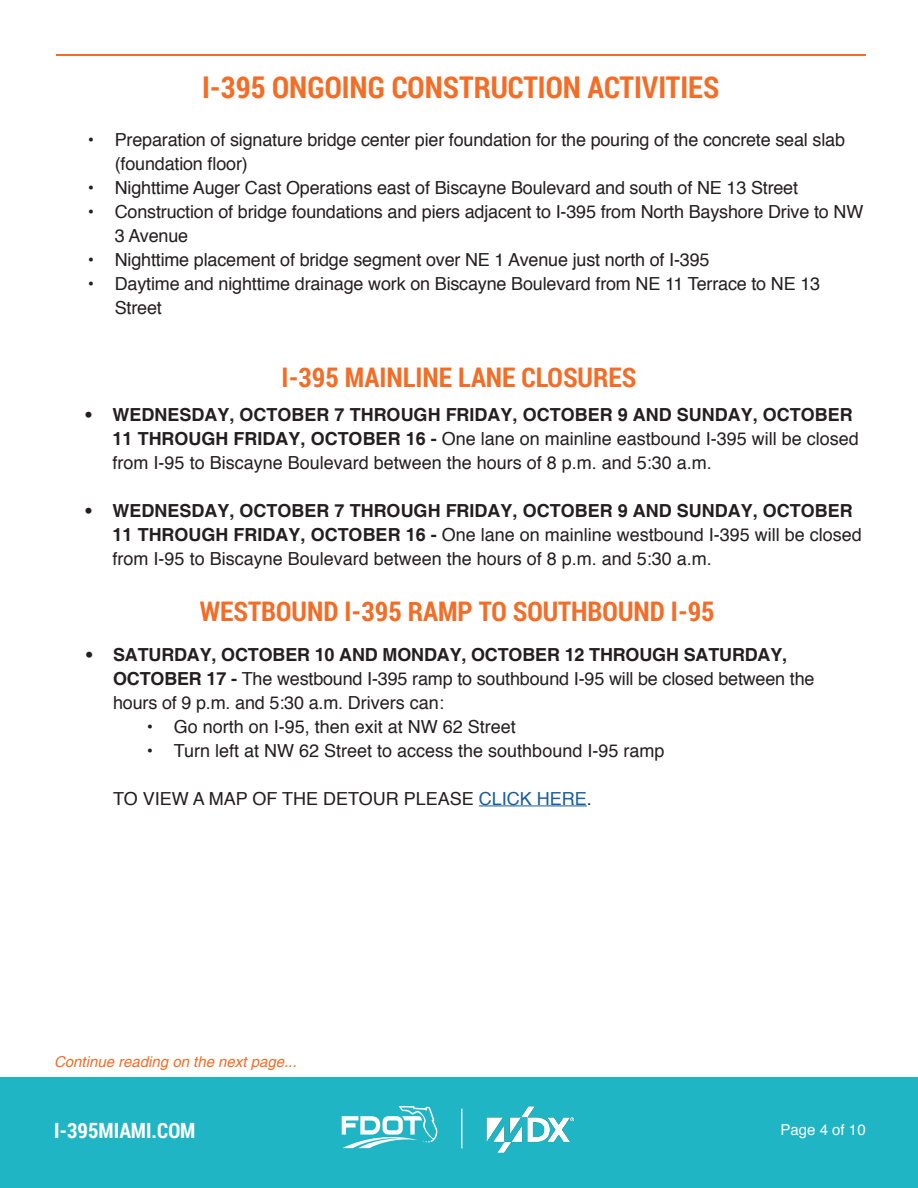
<style>
.page{position:relative;width:918px;height:1188px;background:#fff}
.page>*{position:absolute;margin:0;border:0;box-sizing:border-box;transform-origin:0 0}
.t1{font:700 30px "Roboto Condensed";color:#f36d27}
.t2{font:700 27px "Roboto Condensed";color:#f36d27}
.t3{font:700 21px "Roboto Condensed";color:#fff}
.t4{font:18px/24px "Helvetica";letter-spacing:-.01em;color:#231f20}
.t5{font:italic 15px "Helvetica";color:#f36d27}
.t6{font:15px "Helvetica";color:#fff}
.s1{font-weight:700}
.s2{color:#175d9e}
</style>
<div class="page">
<div style="left:0;top:1077px;width:918px;height:111px;background:#1fb5c4"></div>
<hr style="left:461px;top:1109px;width:1px;height:39px;background:#fff">
<svg style="left:342px;top:1106px;width:95px;height:42px"></svg>
<img style="left:486px;top:1106px;width:89px;height:47px">
<hr style="left:56px;top:54px;width:810px;height:1px;background:#f36d27">
<hr style="left:479px;top:805px;width:108px;height:1px;background:#175d9e">
<p class="t1" style="left:202px;top:66px;width:519px">I-395 ONGOING CONSTRUCTION ACTIVITIES</p>
<p class="t4" style="left:115px;top:128px;width:732px;text-indent:-27px">• Preparation of signature bridge center pier foundation for the pouring of the concrete seal slab (foundation floor)</p>
<p class="t4" style="left:88px;top:176px;width:712px">• Nighttime Auger Cast Operations east of Biscayne Boulevard and south of NE 13 Street</p>
<p class="t4" style="left:115px;top:200px;width:750px;text-indent:-27px">• Construction of bridge foundations and piers adjacent to I-395 from North Bayshore Drive to NW<br>3 Avenue</p>
<p class="t4" style="left:88px;top:248px;width:623px">• Nighttime placement of bridge segment over NE 1 Avenue just north of I-395</p>
<p class="t4" style="left:115px;top:272px;width:707px;text-indent:-27px">• Daytime and nighttime drainage work on Biscayne Boulevard from NE 11 Terrace to NE 13<br>Street</p>
<p class="t2" style="left:282px;top:359px;width:356px">I-395 MAINLINE LANE CLOSURES</p>
<p class="t4" style="left:113px;top:404px;width:748px;text-indent:-27px"><span class="s1">• WEDNESDAY, OCTOBER 7 THROUGH FRIDAY, OCTOBER 9 AND SUNDAY, OCTOBER<br>11 THROUGH FRIDAY, OCTOBER 16 -</span> One lane on mainline eastbound I-395 will be closed from I-95 to Biscayne Boulevard between the hours of 8 p.m. and 5:30 a.m.</p>
<p class="t4" style="left:113px;top:500px;width:751px;text-indent:-27px"><span class="s1">• WEDNESDAY, OCTOBER 7 THROUGH FRIDAY, OCTOBER 9 AND SUNDAY, OCTOBER<br>11 THROUGH FRIDAY, OCTOBER 16 -</span> One lane on mainline westbound I-395 will be closed from I-95 to Biscayne Boulevard between the hours of 8 p.m. and 5:30 a.m.</p>
<p class="t2" style="left:200px;top:593px;width:516px">WESTBOUND I-395 RAMP TO SOUTHBOUND I-95</p>
<p class="t4" style="left:113px;top:643px;width:703px;text-indent:-27px"><span class="s1">• SATURDAY, OCTOBER 10 AND MONDAY, OCTOBER 12 THROUGH SATURDAY,<br>OCTOBER 17 -</span> The westbound I-395 ramp to southbound I-95 will be closed between the hours of 9 p.m. and 5:30 a.m. Drivers can:</p>
<p class="t4" style="left:147px;top:715px;width:371px">• Go north on I-95, then exit at NW 62 Street</p>
<p class="t4" style="left:147px;top:739px;width:519px">• Turn left at NW 62 Street to access the southbound I-95 ramp</p>
<p class="t4" style="left:113px;top:787px;width:480px">TO VIEW A MAP OF THE DETOUR PLEASE <span class="s2">CLICK HERE</span>.</p>
<p class="t5" style="left:54px;top:1053px;width:244px">Continue reading on the next page...</p>
<p class="t3" style="left:54px;top:1116px;width:143px">I-395MIAMI.COM</p>
<p class="t6" style="left:781px;top:1118px;width:87px">Page 4 of 10</p>
</div>
